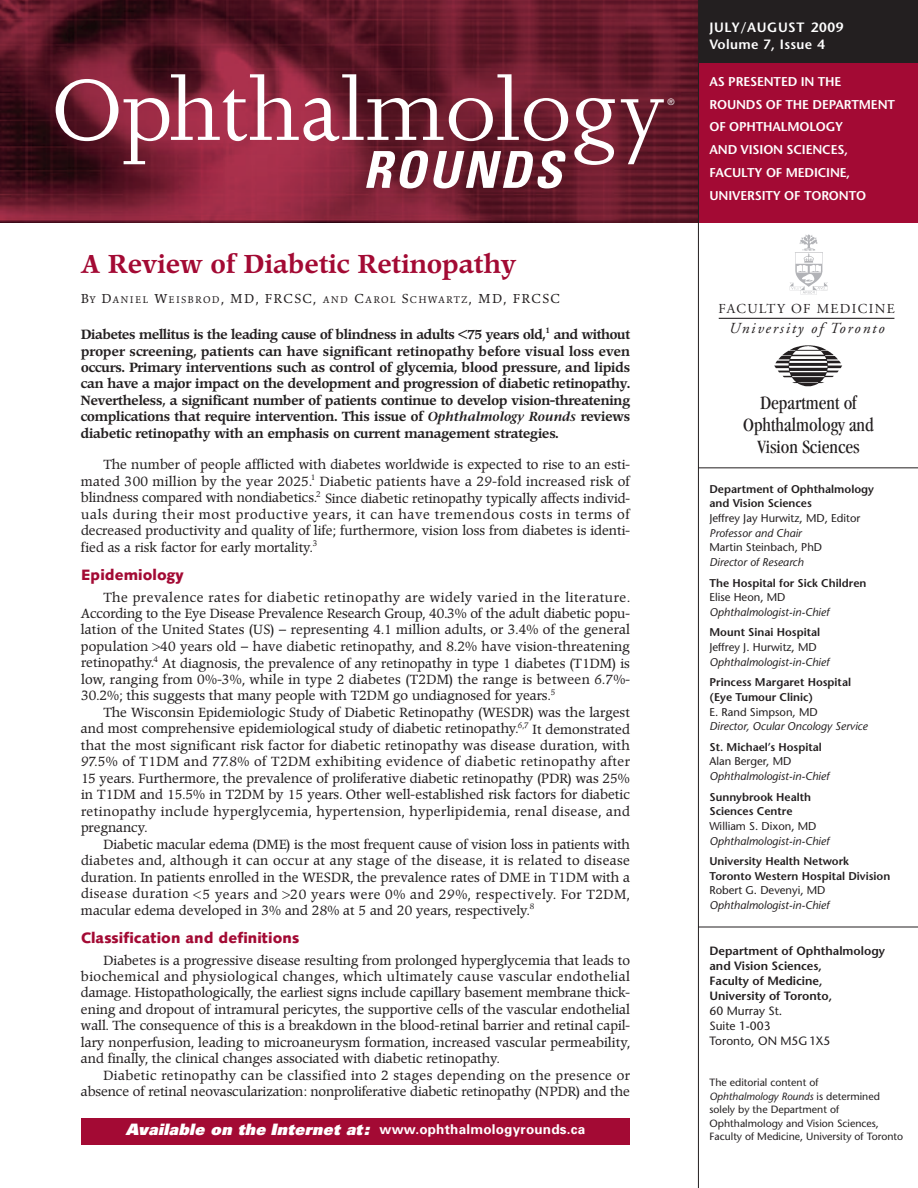
<style>
.page{position:relative;width:918px;height:1188px;background:#fff}
.page>*{position:absolute;margin:0;border:0;box-sizing:border-box;transform-origin:0 0}
.t1{font:99.75px "Joanna";color:#fff}
.t2{font:italic 700 condensed 51px "Univers";letter-spacing:.06em;color:#fff}
.t3{font:500 25.5px "Poppl Pontifex BE";letter-spacing:.015em;color:#a30a34}
.t4{font:condensed 19.5px/21.9px "Garamond";color:#231f20;text-align:center}
.t5{font:italic 15.3px "Adobe Garamond";letter-spacing:.12em;color:#231f20}
.t6{font:900 15px "Syntax";letter-spacing:.005em;color:#a30a34}
.t7{font:13.65px "Adobe Garamond";letter-spacing:.1em;color:#231f20}
.t8{font:700 13.5px "Univers";letter-spacing:.015em;color:#fff}
.t9{font:600 13.5px/16.5px "Stone Sans";letter-spacing:.035em;color:#fff}
.t10{font:13.2px/16.5px "Poppl Pontifex BE";color:#231f20;text-align:justify}
.t11{font:500 13.2px/16.5px "Poppl Pontifex BE";color:#231f20;text-align:justify}
.t12{font:600 12.75px/22.8px "Stone Sans";letter-spacing:-.01em;color:#fff}
.t13{font:600 12px/15px "Stone Sans";color:#231f20}
.t14{font:12px/15px "Stone Sans";color:#231f20}
.t15{font:600 11.25px/14.7px "Stone Sans";color:#231f20}
.t16{font:italic 11.25px "Stone Sans";color:#231f20}
.t17{font:11.25px "Stone Sans";color:#231f20}
.t18{font:10.5px/13.5px "Stone Sans";color:#231f20}
.t19{font:9.6px "Poppl Pontifex BE Regular SC";letter-spacing:.17em;color:#231f20}
.t20{font:9px "Helvetica Neue LT Std";color:#fff}
.s1{font-size:12.75px}
.s2{font-family:"Stone Serif";font-weight:600;font-style:italic}
.s3{font-size:11.25px}
.s4{font-weight:900;font-style:italic;font-size:15.75px}
.s5{font-style:italic}
</style>
<div class="page">
<div style="left:696px;top:0;width:222px;height:223px;background:#a30a34"></div>
<div style="left:696px;top:0;width:222px;height:63px;background:#231f20"></div>
<img style="left:0;top:0;width:698px;height:223px">
<hr style="left:698px;top:0;width:1px;height:1188px;background:#231f20">
<img style="left:774px;top:346px;width:68px;height:40px">
<hr style="left:698px;top:927px;width:220px;height:1px;background:#231f20">
<hr style="left:698px;top:467px;width:220px;height:1px;background:#231f20">
<img style="left:790px;top:234px;width:38px;height:60px">
<hr style="left:719px;top:318px;width:175px;height:1px;background:#231f20">
<div style="left:81px;top:1118px;width:549px;height:27px;background:#a30a34"></div>
<h1 class="t1" style="left:52px;top:72px;width:615px">Ophthalmology</h1>
<p class="t20" style="left:667px;top:99px;width:9px">®</p>
<h2 class="t2" style="left:363px;top:151px;width:200px">ROUNDS</h2>
<h3 class="t3" style="left:81px;top:253px;width:437px">A Review of Diabetic Retinopathy</h3>
<p class="t19" style="left:81px;top:296px;width:480px"><span class="s1">B</span>Y <span class="s1">D</span>ANIEL <span class="s1">W</span>EISBROD<span class="s1">, MD, FRCSC,</span> AND <span class="s1">C</span>AROL <span class="s1">S</span>CHWARTZ<span class="s1">, MD, FRCSC</span></p>
<p class="t11" style="left:81px;top:327px;width:551px">Diabetes mellitus is the leading cause of blindness in adults &lt;75 years old,<sup>1</sup> and without proper screening, patients can have significant retinopathy before visual loss even occurs. Primary interventions such as control of glycemia, blood pressure, and lipids can have a major impact on the development and progression of diabetic retinopathy.<br>Nevertheless, a significant number of patients continue to develop vision-threatening complications that require intervention. This issue of <span class="s2">Ophthalmology Rounds</span> reviews diabetic retinopathy with an emphasis on current management strategies.</p>
<p class="t10" style="left:81px;top:458px;width:551px;text-indent:22px">The number of people afflicted with diabetes worldwide is expected to rise to an esti&shy;mated 300 million by the year 2025.<sup>1</sup> Diabetic patients have a 29-fold increased risk of blindness compared with nondiabetics.<sup>2</sup> Since diabetic retinopathy typically affects individ&shy;uals during their most productive years, it can have tremendous costs in terms of decreased productivity and quality of life; furthermore, vision loss from diabetes is identi&shy;fied as a risk factor for early mortality.<sup>3</sup></p>
<p class="t6" style="left:81px;top:568px;width:104px">Epidemiology</p>
<p class="t10" style="left:81px;top:590px;width:551px;text-indent:23px">The prevalence rates for diabetic retinopathy are widely varied in the literature.<br>According to the Eye Disease Prevalence Research Group, 40.3% of the adult diabetic popu&shy;lation of the United States (US) – representing 4.1 million adults, or 3.4% of the general population <span class="s3">&gt;</span>40 years old – have diabetic retinopathy, and 8.2% have vision-threatening retinopathy.<sup>4</sup> At diagnosis, the prevalence of any retinopathy in type 1 diabetes (T1DM) is low, ranging from 0%-3%, while in type 2 diabetes (T2DM) the range is between 6.7%- 30.2%; this suggests that many people with T2DM go undiagnosed for years.<sup>5</sup></p>
<p class="t10" style="left:81px;top:705px;width:551px;text-indent:23px">The Wisconsin Epidemiologic Study of Diabetic Retinopathy (WESDR) was the largest and most comprehensive epidemiological study of diabetic retinopathy.<sup>6,7</sup> It demonstrated that the most significant risk factor for diabetic retinopathy was disease duration, with 97.5% of T1DM and 77.8% of T2DM exhibiting evidence of diabetic retinopathy after 15 years. Furthermore, the prevalence of proliferative diabetic retinopathy (PDR) was 25% in T1DM and 15.5% in T2DM by 15 years. Other well-established risk factors for diabetic retinopathy include hyperglycemia, hypertension, hyperlipidemia, renal disease, and pregnancy.</p>
<p class="t10" style="left:81px;top:837px;width:551px;text-indent:23px">Diabetic macular edema (DME) is the most frequent cause of vision loss in patients with diabetes and, although it can occur at any stage of the disease, it is related to disease duration. In patients enrolled in the WESDR, the prevalence rates of DME in T1DM with a disease duration <span class="s3">&lt;</span>5 years and <span class="s3">&gt;</span>20 years were 0% and 29%, respectively. For T2DM, macular edema developed in 3% and 28% at 5 and 20 years, respectively.<sup>8</sup></p>
<p class="t6" style="left:81px;top:932px;width:220px">Classification and definitions</p>
<p class="t10" style="left:81px;top:953px;width:551px;text-indent:23px">Diabetes is a progressive disease resulting from prolonged hyperglycemia that leads to biochemical and physiological changes, which ultimately cause vascular endothelial damage. Histopathologically, the earliest signs include capillary basement membrane thick&shy;ening and dropout of intramural pericytes, the supportive cells of the vascular endothelial wall. The consequence of this is a breakdown in the blood-retinal barrier and retinal capil&shy;lary nonperfusion, leading to microaneurysm formation, increased vascular permeability, and finally, the clinical changes associated with diabetic retinopathy.</p>
<p class="t10" style="left:81px;top:1068px;width:551px;text-align:right">Diabetic retinopathy can be classified into 2 stages depending on the presence or absence of retinal neovascularization: nonproliferative diabetic retinopathy (NPDR) and the</p>
<p class="t8" style="left:126px;top:1124px;width:461px"><span class="s4">Available on the Internet at:</span> www.ophthalmologyrounds.ca</p>
<p class="t9" style="left:710px;top:21px;width:135px">JULY/AUGUST 2009<br>Volume 7, Issue 4</p>
<p class="t12" style="left:709px;top:71px;width:187px">AS PRESENTED IN THE<br>ROUNDS OF THE DEPARTMENT<br>OF OPHTHALMOLOGY<br>AND VISION SCIENCES,<br>FACULTY OF MEDICINE,<br>UNIVERSITY OF TORONTO</p>
<p class="t7" style="left:718px;top:304px;width:178px">FACULTY OF MEDICINE</p>
<p class="t5" style="left:729px;top:322px;width:157px">University of Toronto</p>
<h3 class="t4" style="left:743px;top:394px;width:132px">Department of<br>Ophthalmology and<br>Vision Sciences</h3>
<p class="t15" style="left:709px;top:483px;width:166px">Department of Ophthalmology and Vision Sciences</p>
<p class="t17" style="left:710px;top:514px;width:152px">Jeffrey Jay Hurwitz, MD, Editor</p>
<p class="t16" style="left:710px;top:528px;width:94px">Professor and Chair</p>
<p class="t17" style="left:710px;top:543px;width:114px">Martin Steinbach, PhD</p>
<p class="t16" style="left:710px;top:558px;width:96px">Director of Research</p>
<p class="t15" style="left:710px;top:576px;width:158px">The Hospital for Sick Children</p>
<p class="t17" style="left:710px;top:593px;width:78px">Elise Heon, MD</p>
<p class="t16" style="left:710px;top:607px;width:121px">Ophthalmologist-in-Chief</p>
<p class="t15" style="left:710px;top:626px;width:112px">Mount Sinai Hospital</p>
<p class="t17" style="left:710px;top:643px;width:109px">Jeffrey J. Hurwitz, MD</p>
<p class="t16" style="left:710px;top:657px;width:121px">Ophthalmologist-in-Chief</p>
<p class="t15" style="left:710px;top:676px;width:143px">Princess Margaret Hospital (Eye Tumour Clinic)</p>
<p class="t17" style="left:710px;top:707px;width:110px">E. Rand Simpson, MD</p>
<p class="t16" style="left:710px;top:722px;width:160px">Director, Ocular Oncology Service</p>
<p class="t15" style="left:710px;top:741px;width:114px">St. Michael’s Hospital</p>
<p class="t17" style="left:710px;top:757px;width:83px">Alan Berger, MD</p>
<p class="t16" style="left:710px;top:772px;width:121px">Ophthalmologist-in-Chief</p>
<p class="t15" style="left:710px;top:791px;width:103px">Sunnybrook Health<br>Sciences Centre</p>
<p class="t17" style="left:710px;top:822px;width:109px">William S. Dixon, MD</p>
<p class="t16" style="left:710px;top:836px;width:121px">Ophthalmologist-in-Chief</p>
<p class="t15" style="left:710px;top:855px;width:182px">University Health Network<br>Toronto Western Hospital Division</p>
<p class="t17" style="left:710px;top:886px;width:118px">Robert G. Devenyi, MD</p>
<p class="t16" style="left:710px;top:901px;width:121px">Ophthalmologist-in-Chief</p>
<p class="t13" style="left:710px;top:945px;width:177px">Department of Ophthalmology and Vision Sciences,<br>Faculty of Medicine,<br>University of Toronto,</p>
<p class="t14" style="left:709px;top:1005px;width:122px">60 Murray St.<br>Suite 1-003<br>Toronto, ON M5G 1X5</p>
<p class="t18" style="left:709px;top:1077px;width:195px">The editorial content of<br><span class="s5">Ophthalmology Rounds</span> is determined solely by the Department of Ophthalmology and Vision Sciences, Faculty of Medicine, University of Toronto</p>
</div>
